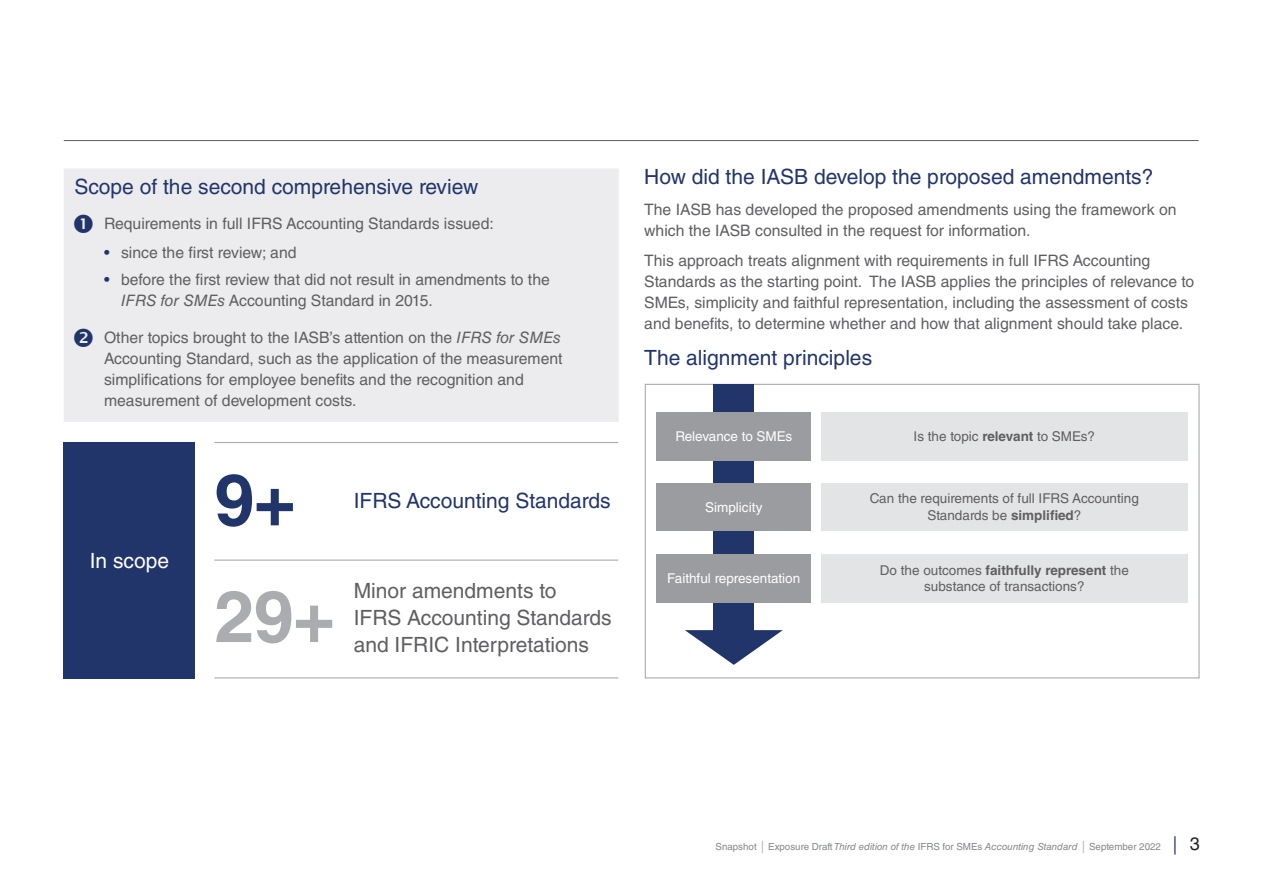
<style>
.page{position:relative;width:1263px;height:893px;background:#fff}
.page>*{position:absolute;margin:0;border:0;box-sizing:border-box;transform-origin:0 0}
.copyright_informatio{font:700 72px "Helvetica LT Std";color:#abacb0}
.copyright_informatio-2{font:700 72px "Helvetica LT Std";color:#22356a}
.Level_2_heading{font:21px "Helvetica LT Std";color:#22356a}
.Level_2_heading-2{font:21px/27px "Helvetica LT Std";color:#5f5f62}
.Level_2_heading-3{font:21px "Helvetica LT Std";color:#fff}
.Body_copy{font:15.75px/21px "Helvetica LT Std";color:#5f5f62}
.Body_copy-2{font:13.5px/16.5px "Helvetica LT Std";color:#5f5f62;text-align:center}
.Body_copy-3{font:13.5px "Helvetica LT Std";color:#fff}
.t1{font:9.75px "Helvetica LT Std";color:#848689}
.s1{color:#22356a}
.s2{font-style:italic}
.s3{font-weight:700}
.s4{font-family:"Swift LT Pro";font-size:12px;color:#abacb0}
.s5{font-family:"Swift LT Pro";font-size:18px;color:#22356a}
.s6{font-size:18px;color:#231f20}
</style>
<div class="page">
<hr style="left:64px;top:140px;width:1135px;height:1px;background:#5f5f62">
<div style="left:645px;top:384px;width:554px;height:294px;border:1px solid #abacb0"></div>
<div style="left:713px;top:384px;width:41px;height:257px;background:#22356a"></div>
<svg style="left:685px;top:630px;width:98px;height:35px"></svg>
<div style="left:656px;top:412px;width:155px;height:48px;background:#9b9ca0"></div>
<div style="left:656px;top:483px;width:155px;height:47px;background:#9b9ca0"></div>
<div style="left:656px;top:554px;width:155px;height:48px;background:#9b9ca0"></div>
<div style="left:821px;top:412px;width:366px;height:48px;background:#e3e4e6"></div>
<div style="left:821px;top:483px;width:366px;height:47px;background:#e3e4e6"></div>
<div style="left:821px;top:554px;width:366px;height:48px;background:#e3e4e6"></div>
<div style="left:64px;top:442px;width:131px;height:236px;background:#22356a"></div>
<hr style="left:214px;top:442px;width:404px;height:1px;background:#abacb0">
<hr style="left:214px;top:677px;width:404px;height:1px;background:#abacb0">
<hr style="left:214px;top:560px;width:404px;height:1px;background:#abacb0">
<div style="left:64px;top:169px;width:555px;height:253px;background:#ececee"></div>
<svg style="left:74px;top:214px;width:19px;height:19px"></svg>
<svg style="left:74px;top:328px;width:19px;height:19px"></svg>
<p class="Level_2_heading" style="left:74px;top:175px;width:405px">Scope of the second comprehensive review</p>
<p class="Body_copy" style="left:104px;top:213px;width:391px">Requirements in full IFRS Accounting Standards issued:</p>
<p class="Body_copy" style="left:104px;top:242px;width:194px"><span class="s1">•</span> since the first review; and</p>
<p class="Body_copy" style="left:121px;top:269px;width:430px;text-indent:-17px"><span class="s1">•</span> before the first review that did not result in amendments to the<br><span class="s2">IFRS for SMEs</span> Accounting Standard in 2015.</p>
<p class="Body_copy" style="left:104px;top:326px;width:460px">Other topics brought to the IASB’s attention on the <span class="s2">IFRS for SMEs </span>Accounting Standard, such as the application of the measurement simplifications for employee benefits and the recognition and measurement of development costs.</p>
<p class="Level_2_heading-3" style="left:90px;top:548px;width:81px">In scope</p>
<p class="copyright_informatio-2" style="left:214px;top:456px;width:83px">9+</p>
<p class="Level_2_heading" style="left:354px;top:489px;width:258px">IFRS Accounting Standards</p>
<p class="copyright_informatio" style="left:214px;top:573px;width:122px">29+</p>
<p class="Level_2_heading-2" style="left:354px;top:577px;width:259px">Minor amendments to<br>IFRS Accounting Standards and IFRIC Interpretations</p>
<p class="Level_2_heading" style="left:644px;top:164px;width:511px">How did the IASB develop the proposed amendments?</p>
<p class="Body_copy" style="left:644px;top:199px;width:534px">The IASB has developed the proposed amendments using the framework on which the IASB consulted in the request for information.</p>
<p class="Body_copy" style="left:644px;top:250px;width:552px">This approach treats alignment with requirements in full IFRS Accounting Standards as the starting point. The IASB applies the principles of relevance to SMEs, simplicity and faithful representation, including the assessment of costs and benefits, to determine whether and how that alignment should take place.</p>
<p class="Level_2_heading" style="left:644px;top:346px;width:229px">The alignment principles</p>
<p class="Body_copy-3" style="left:675px;top:429px;width:118px">Relevance to SMEs</p>
<p class="Body_copy-3" style="left:705px;top:499px;width:59px">Simplicity</p>
<p class="Body_copy-3" style="left:667px;top:570px;width:134px">Faithful representation</p>
<p class="Body_copy-2" style="left:914px;top:428px;width:183px">Is the topic <span class="s3">relevant</span> to SMEs?</p>
<p class="Body_copy-2" style="left:870px;top:490px;width:270px">Can the requirements of full IFRS Accounting<br>Standards be <span class="s3">simplified</span>?</p>
<p class="Body_copy-2" style="left:880px;top:562px;width:251px">Do the outcomes <span class="s3">faithfully represent</span> the substance of transactions?</p>
<p class="t1" style="left:715px;top:841px;width:486px">Snapshot <span class="s4">|</span> Exposure Draft <span class="s2">Third edition of the</span> IFRS for SMEs <span class="s2">Accounting Standard</span> <span class="s4">|</span> September 2022 <span class="s5">|</span> <span class="s6">3</span></p>
</div>
